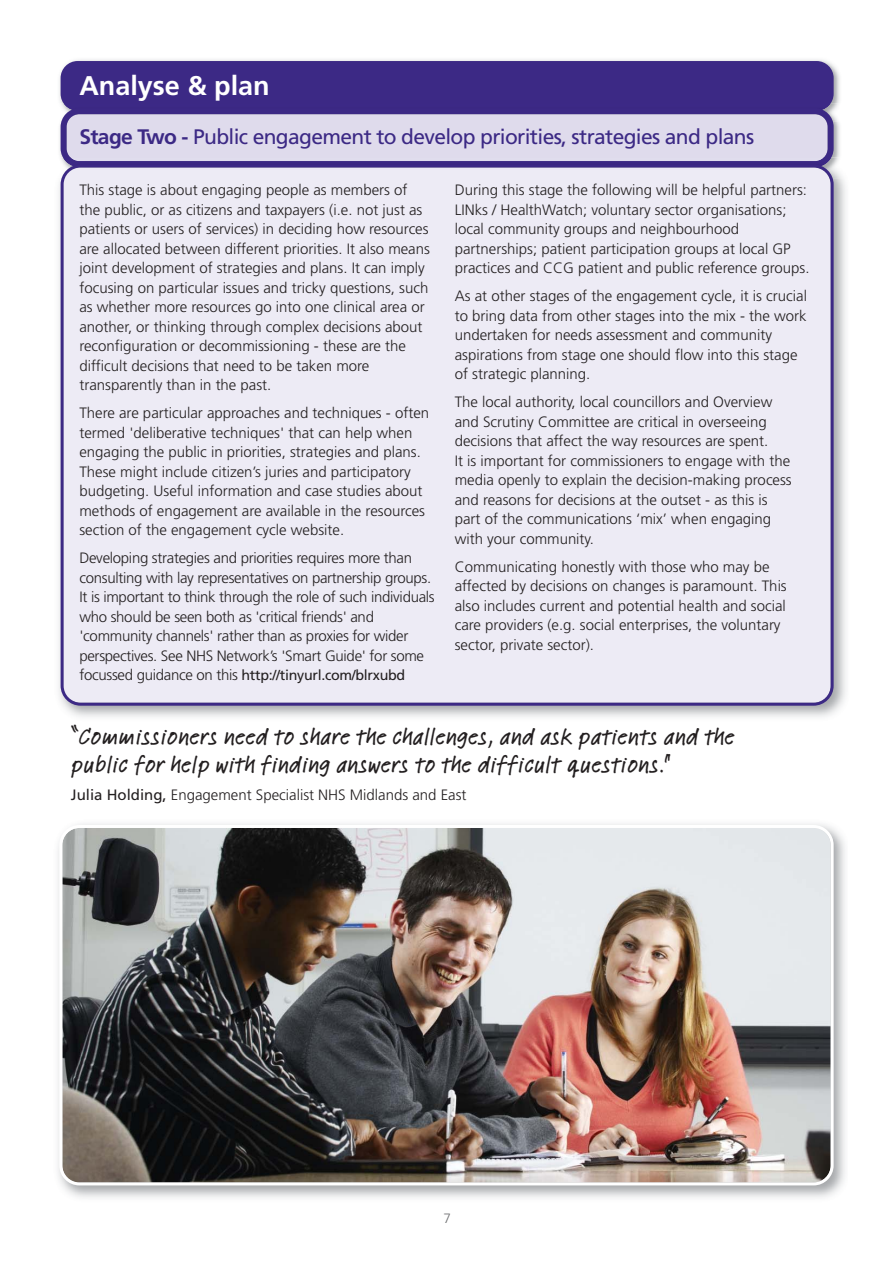
<style>
.page{position:relative;width:893px;height:1263px;background:#fff}
.page>*{position:absolute;margin:0;border:0;box-sizing:border-box;transform-origin:0 0}
.t1{font:700 27px "Frutiger";color:#fff}
.t2{font:500 24px/28.5px "Linotype Feltpen";letter-spacing:.01em;color:#231f20}
.t3{font:21px "Frutiger";letter-spacing:-.03em;color:#3c2985}
.t4{font:300 15px/19.5px "Frutiger";color:#231f20}
.t5{font:300 15px/19.5px "Frutiger";letter-spacing:-.02em;color:#231f20}
.t6{font:14.25px "Frutiger";letter-spacing:-.02em;color:#231f20}
.t7{font:300 13.5px "Frutiger";color:#6d6e70}
.s1{font-weight:700}
.s2{font-weight:300;font-size:15px}
.s3{font-weight:400}
</style>
<div class="page">
<img style="left:59px;top:59px;width:781px;height:63px">
<div style="left:61px;top:61px;width:772px;height:50px;background:#3c2985;border-radius:17px"></div>
<svg style="left:61px;top:108px;width:772px;height:50px;background:#c8c2dd"></svg>
<img style="left:59px;top:158px;width:787px;height:559px">
<hr style="left:70px;top:158px;width:753px;height:3px;background:#e0dded">
<div style="left:61px;top:164px;width:772px;height:542px;background:#edebf5"></div>
<img style="left:58px;top:824px;width:787px;height:374px">
<img style="left:59px;top:825px;width:774px;height:360px">
<h1 class="t1" style="left:79px;top:75px;width:192px">Analyse &amp; plan</h1>
<h3 class="t3" style="left:79px;top:128px;width:676px"><span class="s1">Stage Two -</span> Public engagement to develop priorities, strategies and plans</h3>
<p class="t4" style="left:79px;top:182px;width:352px">This stage is about engaging people as members of the public, or as citizens and taxpayers (i.e. not just as patients or users of services) in deciding how resources are allocated between different priorities. It also means joint development of strategies and plans. It can imply focusing on particular issues and tricky questions, such as whether more resources go into one clinical area or another, or thinking through complex decisions about reconfiguration or decommissioning - these are the difficult decisions that need to be taken more transparently than in the past.</p>
<p class="t4" style="left:79px;top:405px;width:351px">There are particular approaches and techniques - often termed 'deliberative techniques' that can help when engaging the public in priorities, strategies and plans.<br>These might include citizen’s juries and participatory budgeting. Useful information and case studies about methods of engagement are available in the resources section of the engagement cycle website.</p>
<p class="t5" style="left:79px;top:550px;width:357px">Developing strategies and priorities requires more than consulting with lay representatives on partnership groups.<br>It is important to think through the role of such individuals who should be seen both as 'critical friends' and 'community channels' rather than as proxies for wider perspectives. See NHS Network’s 'Smart Guide' for some</p>
<p class="t6" style="left:79px;top:670px;width:327px"><span class="s2">focussed guidance on this</span> http://tinyurl.com/blrxubd</p>
<p class="t4" style="left:455px;top:182px;width:356px">During this stage the following will be helpful partners:<br>LINks / HealthWatch; voluntary sector organisations; local community groups and neighbourhood partnerships; patient participation groups at local GP practices and CCG patient and public reference groups.</p>
<p class="t4" style="left:455px;top:288px;width:354px">As at other stages of the engagement cycle, it is crucial to bring data from other stages into the mix - the work undertaken for needs assessment and community aspirations from stage one should flow into this stage of strategic planning.</p>
<p class="t4" style="left:455px;top:394px;width:338px">The local authority, local councillors and Overview and Scrutiny Committee are critical in overseeing decisions that affect the way resources are spent.<br>It is important for commissioners to engage with the media openly to explain the decision-making process and reasons for decisions at the outset - as this is part of the communications ‘mix’ when engaging with your community.</p>
<p class="t4" style="left:455px;top:558px;width:333px">Communicating honestly with those who may be affected by decisions on changes is paramount. This also includes current and potential health and social care providers (e.g. social enterprises, the voluntary sector, private sector).</p>
<h2 class="t2" style="left:71px;top:724px;width:665px">“Commissioners need to share the challenges, and ask patients and the public for help with finding answers to the difficult questions."</h2>
<p class="t4" style="left:71px;top:786px;width:397px"><span class="s3">Julia Holding,</span> Engagement Specialist NHS Midlands and East</p>
<p class="t7" style="left:443px;top:1213px;width:9px">7</p>
</div>
